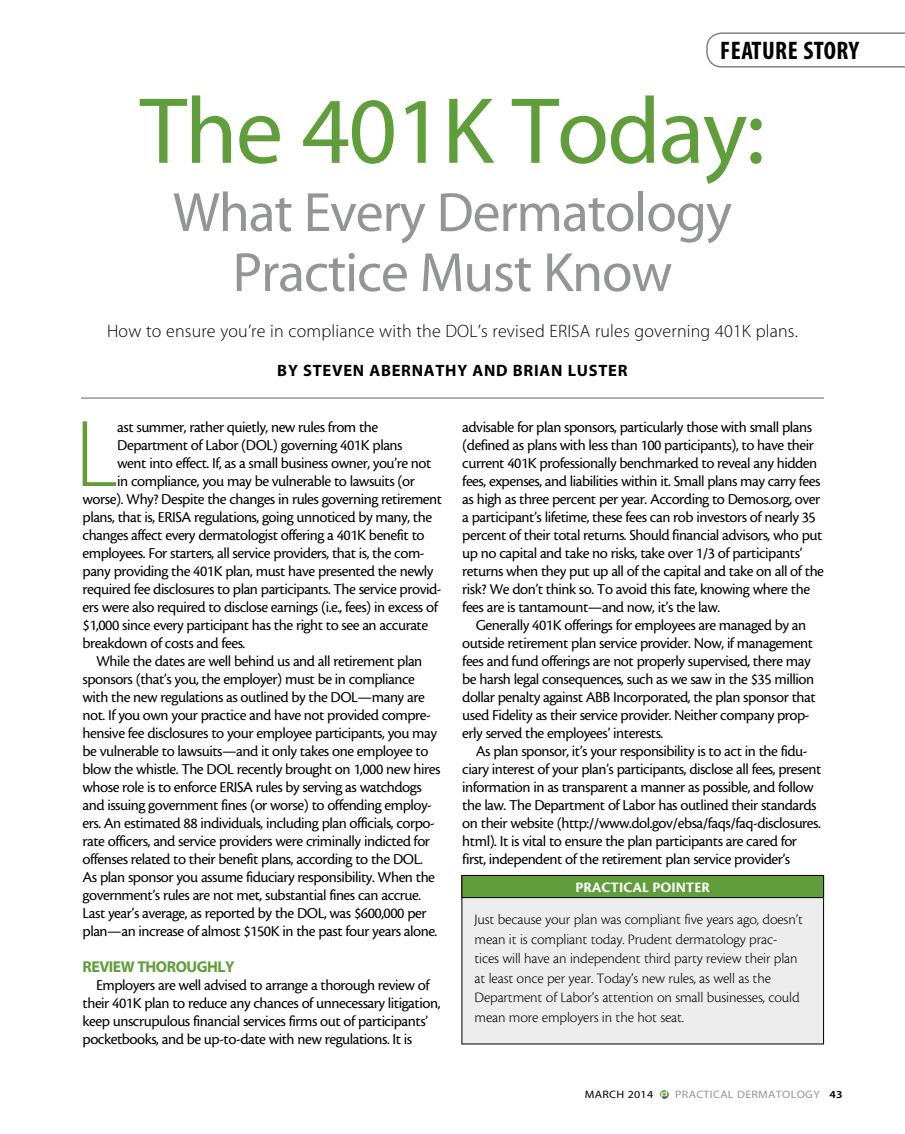
<style>
.page{position:relative;width:905px;height:1134px;background:#fff}
.page>*{position:absolute;margin:0;border:0;box-sizing:border-box;transform-origin:0 0}
.t1{font:95.85px "Myriad MM 215 600";color:#5f9e3b}
.t2{font:94.8px "Myriad MM 400 600";letter-spacing:-.02em;color:#5f9e3b}
.t3{font:55.65px/60.2px "Myriad MM 400 600";letter-spacing:-.02em;color:#939598;text-align:center}
.t4{font:25.5px "Myriad MM 700 300";letter-spacing:.02em;color:#000}
.t5{font:18px "Myriad MM 215 600";letter-spacing:.01em;color:#000}
.t6{font:16.5px "Myriad MM 700 600";letter-spacing:.045em;color:#000}
.t7{font:15.75px/18px "Cronos MM 408 10";letter-spacing:-.03em;color:#000}
.t8{font:15.75px "Myriad MM 700 600";letter-spacing:-.03em;color:#5f9e3b}
.t9{font:15px/19.5px "Cronos MM 250 10";letter-spacing:-.01em;color:#000}
.t10{font:15px "Cronos MM 700 10";color:#fff}
.t11{font:10.8px "Myriad MM 400 600";letter-spacing:.025em;color:#939598;scale:1.11 1}
.t12{font:10.8px "Myriad MM 400 600";letter-spacing:.025em;color:#000;scale:1.11 1}
.s1{font-family:"Myriad MM 565 600";color:#000}
</style>
<div class="page">
<svg style="left:659px;top:1090px;width:9px;height:9px"></svg>
<svg style="left:706px;top:32px;width:198px;height:36px"></svg>
<hr style="left:81px;top:397px;width:743px;height:2px;background:#939598">
<div style="left:462px;top:875px;width:361px;height:169px;background:#ededee"></div>
<div style="left:462px;top:875px;width:361px;height:23px;background:#5f9e3b"></div>
<div style="left:461px;top:875px;width:363px;height:23px;border:1px solid #000"></div>
<h3 class="t4" style="left:720px;top:38px;width:140px">FEATURE STORY</h3>
<h2 class="t2" style="left:140px;top:85px;width:626px">The 401K Today:</h2>
<h3 class="t3" style="left:173px;top:185px;width:560px">What Every Dermatology<br>Practice Must Know</h3>
<p class="t5" style="left:107px;top:322px;width:692px">How to ensure you’re in compliance with the DOL’s revised ERISA rules governing 401K plans.</p>
<p class="t6" style="left:277px;top:362px;width:350px">BY STEVEN ABERNATHY AND BRIAN LUSTER</p>
<h1 class="t1" style="left:75px;top:408px;width:44px">L</h1>
<p class="t7" style="left:117px;top:418px;width:262px">ast summer, rather quietly, new rules from the</p>
<p class="t7" style="left:117px;top:436px;width:287px">Department of Labor (DOL) governing 401K plans</p>
<p class="t7" style="left:117px;top:454px;width:316px">went into effect. If, as a small business owner, you’re not</p>
<p class="t7" style="left:117px;top:472px;width:299px">in compliance, you may be vulnerable to lawsuits (or</p>
<p class="t7" style="left:83px;top:490px;width:361px">worse). Why? Despite the changes in rules governing retirement</p>
<p class="t7" style="left:83px;top:508px;width:351px">plans, that is, ERISA regulations, going unnoticed by many, the</p>
<p class="t7" style="left:83px;top:526px;width:343px">changes affect every dermatologist offering a 401K benefit to</p>
<p class="t7" style="left:83px;top:544px;width:343px">employees. For starters, all service providers, that is, the com-</p>
<p class="t7" style="left:83px;top:562px;width:352px">pany providing the 401K plan, must have presented the newly</p>
<p class="t7" style="left:83px;top:580px;width:360px">required fee disclosures to plan participants. The service provid-</p>
<p class="t7" style="left:83px;top:598px;width:357px">ers were also required to disclose earnings (i.e., fees) in excess of</p>
<p class="t7" style="left:83px;top:616px;width:347px">$1,000 since every participant has the right to see an accurate</p>
<p class="t7" style="left:83px;top:634px;width:164px">breakdown of costs and fees.</p>
<p class="t7" style="left:96px;top:652px;width:328px">While the dates are well behind us and all retirement plan</p>
<p class="t7" style="left:83px;top:670px;width:334px">sponsors (that’s you, the employer) must be in compliance</p>
<p class="t7" style="left:83px;top:688px;width:344px">with the new regulations as outlined by the DOL—many are</p>
<p class="t7" style="left:83px;top:706px;width:350px">not. If you own your practice and have not provided compre-</p>
<p class="t7" style="left:83px;top:724px;width:356px">hensive fee disclosures to your employee participants, you may</p>
<p class="t7" style="left:83px;top:742px;width:347px">be vulnerable to lawsuits—and it only takes one employee to</p>
<p class="t7" style="left:83px;top:760px;width:359px">blow the whistle. The DOL recently brought on 1,000 new hires</p>
<p class="t7" style="left:83px;top:778px;width:341px">whose role is to enforce ERISA rules by serving as watchdogs</p>
<p class="t7" style="left:83px;top:796px;width:351px">and issuing government fines (or worse) to offending employ-</p>
<p class="t7" style="left:83px;top:814px;width:354px">ers. An estimated 88 individuals, including plan officials, corpo-</p>
<p class="t7" style="left:83px;top:832px;width:349px">rate officers, and service providers were criminally indicted for</p>
<p class="t7" style="left:83px;top:850px;width:342px">offenses related to their benefit plans, according to the DOL.</p>
<p class="t7" style="left:83px;top:868px;width:354px">As plan sponsor you assume fiduciary responsibility. When the</p>
<p class="t7" style="left:83px;top:886px;width:340px">government’s rules are not met, substantial fines can accrue.</p>
<p class="t7" style="left:83px;top:904px;width:345px">Last year’s average, as reported by the DOL, was $600,000 per</p>
<p class="t7" style="left:83px;top:922px;width:356px">plan—an increase of almost $150K in the past four years alone.</p>
<p class="t8" style="left:83px;top:959px;width:153px">REVIEW THOROUGHLY</p>
<p class="t7" style="left:83px;top:976px;width:359px;text-indent:13px">Employers are well advised to arrange a thorough review of their 401K plan to reduce any chances of unnecessary litigation, keep unscrupulous financial services firms out of participants’ pocketbooks, and be up-to-date with new regulations. It is</p>
<p class="t7" style="left:462px;top:418px;width:363px">advisable for plan sponsors, particularly those with small plans (defined as plans with less than 100 participants), to have their current 401K professionally benchmarked to reveal any hidden fees, expenses, and liabilities within it. Small plans may carry fees as high as three percent per year. According to Demos.org, over a participant’s lifetime, these fees can rob investors of nearly 35 percent of their total returns. Should financial advisors, who put up no capital and take no risks, take over 1/3 of participants’ returns when they put up all of the capital and take on all of the risk? We don’t think so. To avoid this fate, knowing where the fees are is tantamount—and now, it’s the law.</p>
<p class="t7" style="left:462px;top:617px;width:355px;text-indent:13px">Generally 401K offerings for employees are managed by an outside retirement plan service provider. Now, if management fees and fund offerings are not properly supervised, there may be harsh legal consequences, such as we saw in the $35 million dollar penalty against ABB Incorporated, the plan sponsor that used Fidelity as their service provider. Neither company prop&shy;erly served the employees’ interests.</p>
<p class="t7" style="left:462px;top:743px;width:360px;text-indent:13px">As plan sponsor, it’s your responsibility is to act in the fidu&shy;ciary interest of your plan’s participants, disclose all fees, present information in as transparent a manner as possible, and follow the law. The Department of Labor has outlined their standards on their website (http://www.dol.gov/ebsa/faqs/faq-disclosures. html). It is vital to ensure the plan participants are cared for first, independent of the retirement plan service provider’s</p>
<p class="t10" style="left:575px;top:880px;width:136px">PRACTICAL POINTER</p>
<p class="t9" style="left:474px;top:910px;width:330px">Just because your plan was compliant five years ago, doesn’t mean it is compliant today. Prudent dermatology prac&shy;tices will have an independent third party review their plan at least once per year. Today’s new rules, as well as the Department of Labor’s attention on small businesses, could mean more employers in the hot seat.</p>
<p class="t12" style="left:585px;top:1089px;width:63px">March 2014</p>
<p class="t11" style="left:675px;top:1089px;width:14px">PRAC</p>
<p class="t11" style="left:703px;top:1089px;width:127px">TICAL DERMATOLOGY <span class="s1">43</span></p>
</div>
